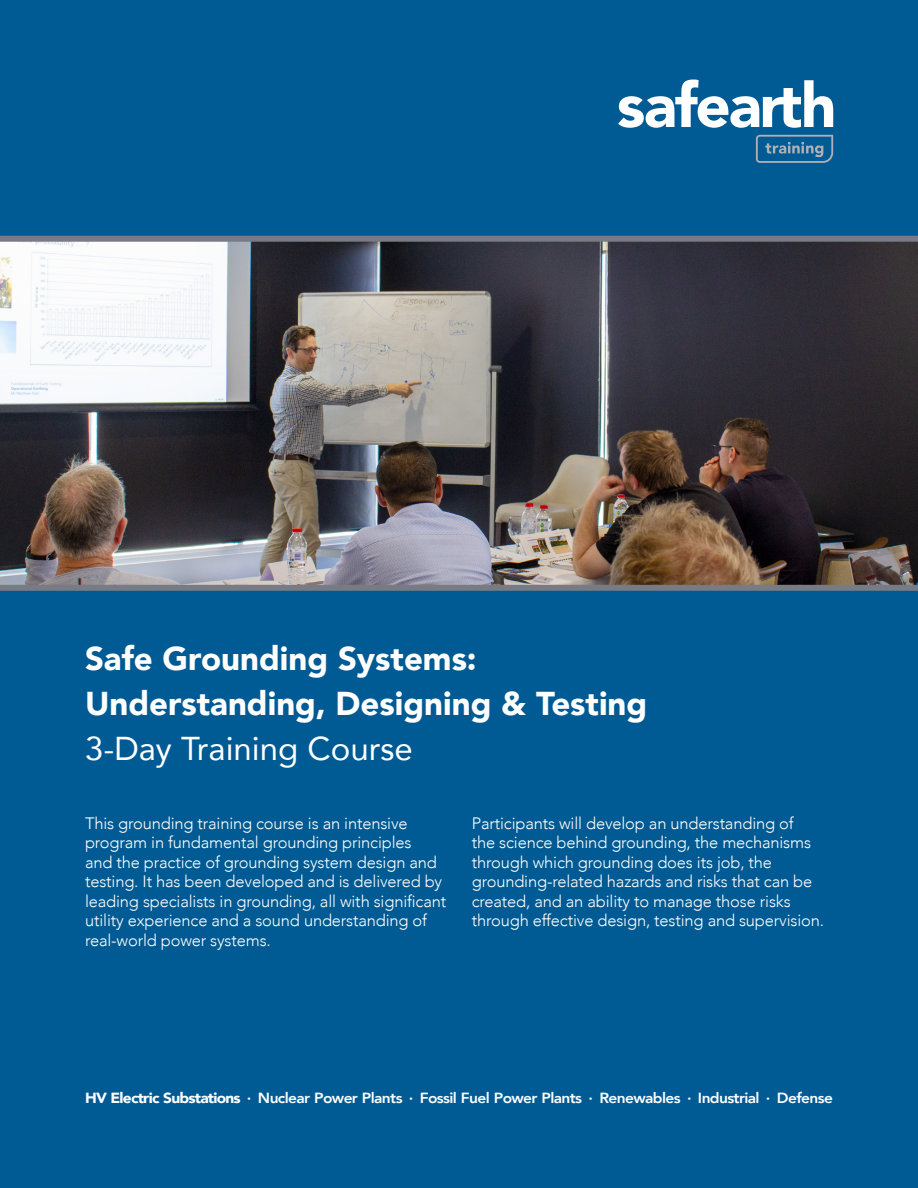
<style>
.page{position:relative;width:918px;height:1188px;background:#005b94}
.page>*{position:absolute;margin:0;border:0;box-sizing:border-box;transform-origin:0 0}
.Heading{font:900 33px/45px "Avenir";color:#fff}
.Subheading{font:33px "Avenir";color:#fff}
.Label{font:300 16.5px/19.5px "Avenir";letter-spacing:-.01em;color:#fff}
.Label-2{font:800 14.7px "Avenir";letter-spacing:-.04em;color:#fff;scale:1.06 1}
.s1{font-weight:900}
</style>
<div class="page">
<img style="left:0;top:242px;width:918px;height:343px">
<div style="left:0;top:236px;width:918px;height:6px;background:#787b83"></div>
<div style="left:0;top:585px;width:918px;height:6px;background:#787b83"></div>
<svg style="left:618px;top:80px;width:215px;height:48px"></svg>
<svg style="left:756px;top:135px;width:77px;height:28px"></svg>
<p class="Heading" style="left:85px;top:635px;width:564px">Safe Grounding Systems:<br>Understanding, Designing &amp; Testing</p>
<p class="Subheading" style="left:85px;top:722px;width:329px">3-Day Training Course</p>
<p class="Label" style="left:85px;top:813px;width:363px">This grounding training course is an intensive program in fundamental grounding principles<br>and the practice of grounding system design and testing. It has been developed and is delivered by leading specialists in grounding, all with significant utility experience and a sound understanding of real-world power systems.</p>
<p class="Label" style="left:472px;top:813px;width:354px">Participants will develop an understanding of<br>the science behind grounding, the mechanisms through which grounding does its job, the grounding-related hazards and risks that can be created, and an ability to manage those risks through effective design, testing and supervision.</p>
<p class="Label-2" style="left:85px;top:1087px;width:707px"><span class="s1">HV Electric Substations</span> ∙ Nuclear Power Plants ∙ Fossil Fuel Power Plants ∙ Renewables ∙ Industrial ∙ Defense</p>
</div>
